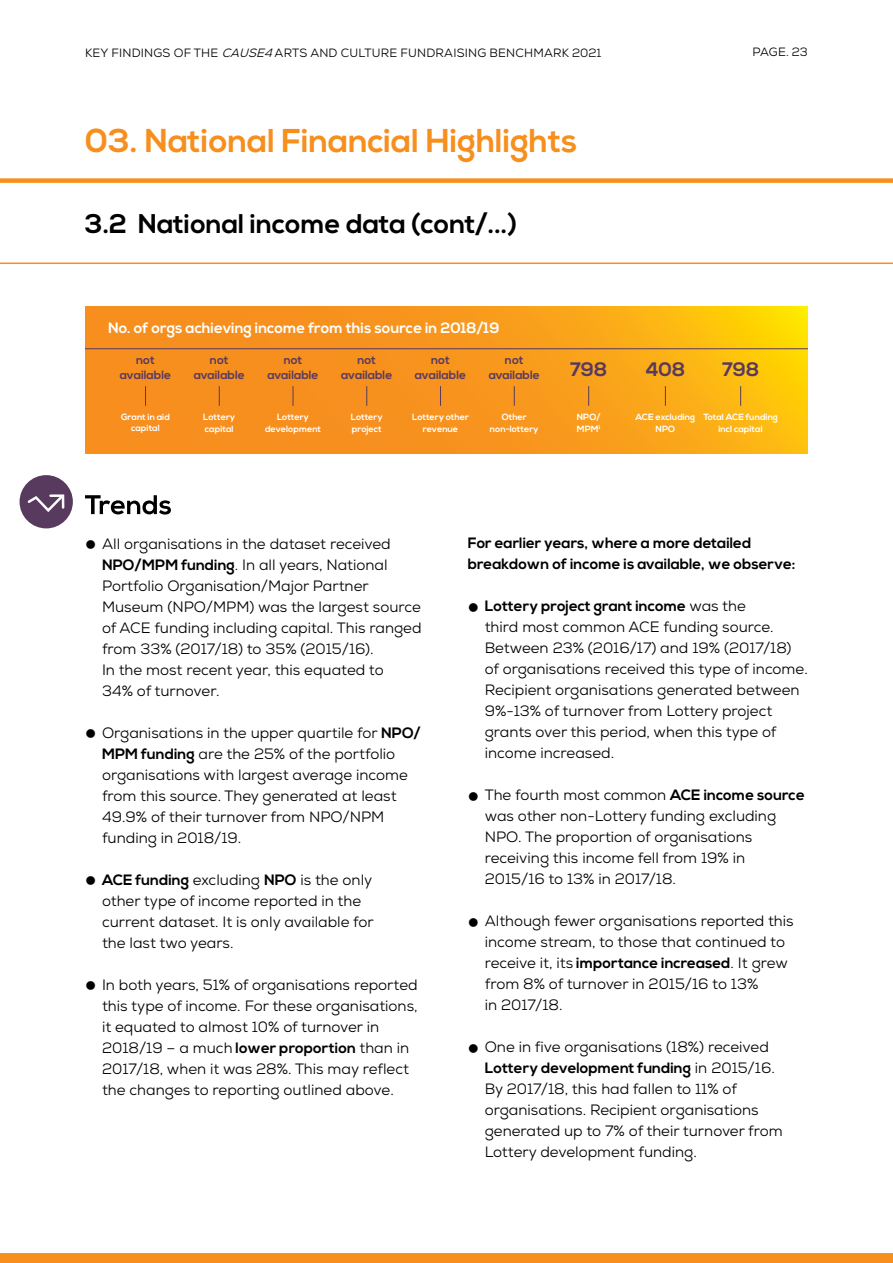
<style>
.page{position:relative;width:893px;height:1263px;background:#fff}
.page>*{position:absolute;margin:0;border:0;box-sizing:border-box;transform-origin:0 0}
.t1{font:700 33px "Nexa";color:#f78f1e}
.t2{font:700 27px "Nexa";color:#000}
.t3{font:700 19.5px "Nexa";color:#583a5f}
.t4{font:15px/21px "Nexa";color:#000}
.t5{font:700 15px/21px "Nexa";color:#000}
.t6{font:700 15px "Nexa";color:#fff}
.t7{font:700 12px/15px "Nexa";color:#583a5f;text-align:center}
.t8{font:12px "Nexa";letter-spacing:.015em;color:#000}
.t9{font:700 9px/12px "Nexa";color:#fff;text-align:center}
.s1{font-style:italic}
.s2{font-weight:700}
</style>
<div class="page">
<div style="left:0;top:178px;width:893px;height:5px;background:#f78f1e"></div>
<hr style="left:0;top:262px;width:893px;height:2px;background:#f78f1e">
<div style="left:0;top:1253px;width:893px;height:10px;background:#f78f1e"></div>
<svg style="left:85px;top:306px;width:723px;height:147px;background:#f89d1a"></svg>
<hr style="left:85px;top:348px;width:723px;height:1px;background:#583a5f">
<svg style="left:145px;top:386px;width:1px;height:20px"></svg>
<svg style="left:588px;top:386px;width:1px;height:20px"></svg>
<svg style="left:665px;top:386px;width:1px;height:20px"></svg>
<svg style="left:740px;top:386px;width:1px;height:20px"></svg>
<svg style="left:85px;top:495px;width:86px;height:20px"></svg>
<div style="left:20px;top:475px;width:53px;height:53px;background:#583a5f;border-radius:50%"></div>
<svg style="left:27px;top:494px;width:38px;height:18px"></svg>
<svg style="left:219px;top:386px;width:1px;height:20px"></svg>
<svg style="left:293px;top:386px;width:1px;height:20px"></svg>
<svg style="left:366px;top:386px;width:1px;height:20px"></svg>
<svg style="left:440px;top:386px;width:1px;height:20px"></svg>
<svg style="left:514px;top:386px;width:1px;height:20px"></svg>
<p class="t8" style="left:85px;top:45px;width:518px">Key Findings of the <span class="s1">CAUSE4</span>Arts and Culture Fundraising Benchmark 2021</p>
<p class="t8" style="left:752px;top:44px;width:57px">Page. 23</p>
<h1 class="t1" style="left:85px;top:122px;width:494px">03. National Financial Highlights</h1>
<h2 class="t2" style="left:85px;top:208px;width:433px">3.2 National income data (cont/...)</h2>
<p class="t6" style="left:108px;top:319px;width:393px">No. of orgs achieving income from this source in 2018/19</p>
<p class="t7" style="left:120px;top:353px;width:53px">not available</p>
<p class="t9" style="left:121px;top:412px;width:50px;line-height:10.5px">Grant in aid capital</p>
<p class="t9" style="left:577px;top:412px;width:25px;text-align:left">NPO/<br>MPM<sup>1</sup></p>
<p class="t7" style="left:194px;top:353px;width:53px">not available</p>
<p class="t7" style="left:267px;top:353px;width:53px">not available</p>
<p class="t7" style="left:341px;top:353px;width:53px">not available</p>
<p class="t7" style="left:415px;top:353px;width:53px">not available</p>
<p class="t7" style="left:489px;top:353px;width:53px">not available</p>
<h3 class="t3" style="left:570px;top:358px;width:39px">798</h3>
<p class="t9" style="left:490px;top:412px;width:50px">Other non-lottery</p>
<p class="t9" style="left:203px;top:412px;width:34px;text-align:left">Lottery capital</p>
<p class="t9" style="left:265px;top:412px;width:58px">Lottery development</p>
<p class="t9" style="left:351px;top:412px;width:34px;text-align:left">Lottery project</p>
<p class="t9" style="left:412px;top:412px;width:58px">Lottery other revenue</p>
<h3 class="t3" style="left:645px;top:358px;width:42px">408</h3>
<h3 class="t3" style="left:722px;top:358px;width:39px">798</h3>
<p class="t9" style="left:635px;top:412px;width:61px">ACE excluding<br>NPO</p>
<p class="t9" style="left:703px;top:412px;width:76px">Total ACE funding incl capital</p>
<p class="t4" style="left:102px;top:533px;width:321px;text-indent:-17px">● All organisations in the dataset received <span class="s2">NPO/MPM funding</span>. I n all years, National Portfolio Organisation/Major Partner<br>M useum (N PO/M PM) was the largest source of ACE funding including capital. This ranged from 33% (2017/18) to 35% (2015/16).<br>I n the most recent year, this equated to<br>34% of turnover.</p>
<p class="t4" style="left:102px;top:722px;width:320px;text-indent:-17px">● Organisations in the upper quartile for <span class="s2">NPO/ MPM funding</span> are the 25% of the portfolio organisations with largest average income from this source. They generated at least 49.9% of their turnover from N PO/N PM funding in 2018/19.</p>
<p class="t4" style="left:102px;top:869px;width:273px;text-indent:-17px">● <span class="s2">ACE funding</span> excluding <span class="s2">NPO</span> is the only other type of income reported in the current dataset. It is only available for the last two years.</p>
<p class="t4" style="left:102px;top:974px;width:317px;text-indent:-17px">● I n both years, 51% of organisations reported this type of income. For these organisations, it equated to almost 10% of turnover in 2018/19 – a much <span class="s2">lower proportion</span> than in 2017/18, when it was 28%. This may reflect the changes to reporting outlined above.</p>
<p class="t5" style="left:468px;top:533px;width:329px">For earlier years, where a more detailed breakdown of income is available, we observe:</p>
<p class="t4" style="left:485px;top:596px;width:325px;text-indent:-17px">● <span class="s2">Lottery project grant income</span> was the<br>third most common ACE funding source.<br>Between 23% (2016/17) and 19% (2017/18) of organisations received this type of income.<br>Recipient organisations generated between 9%-13% of turnover from Lottery project grants over this period, when this type of income increased.</p>
<p class="t4" style="left:485px;top:785px;width:322px;text-indent:-17px">● The fourth most common <span class="s2">ACE income source </span>was other non-Lottery funding excluding<br>N PO. The proportion of organisations receiving this income fell from 19% in 2015/16 to 13% in 2017/18.</p>
<p class="t4" style="left:485px;top:911px;width:310px;text-indent:-17px">● Although fewer organisations reported this income stream, to those that continued to receive it, its <span class="s2">importance increased</span>. I t grew from 8% of turnover in 2015/16 to 13%<br>in 2017/18.</p>
<p class="t4" style="left:485px;top:1037px;width:300px;text-indent:-17px">● One in five organisations (18%) received <span class="s2">Lottery development funding</span> in 2015/16.<br>By 2017/18, this had fallen to 11% of organisations. Recipient organisations generated up to 7% of their turnover from Lottery development funding.</p>
</div>
